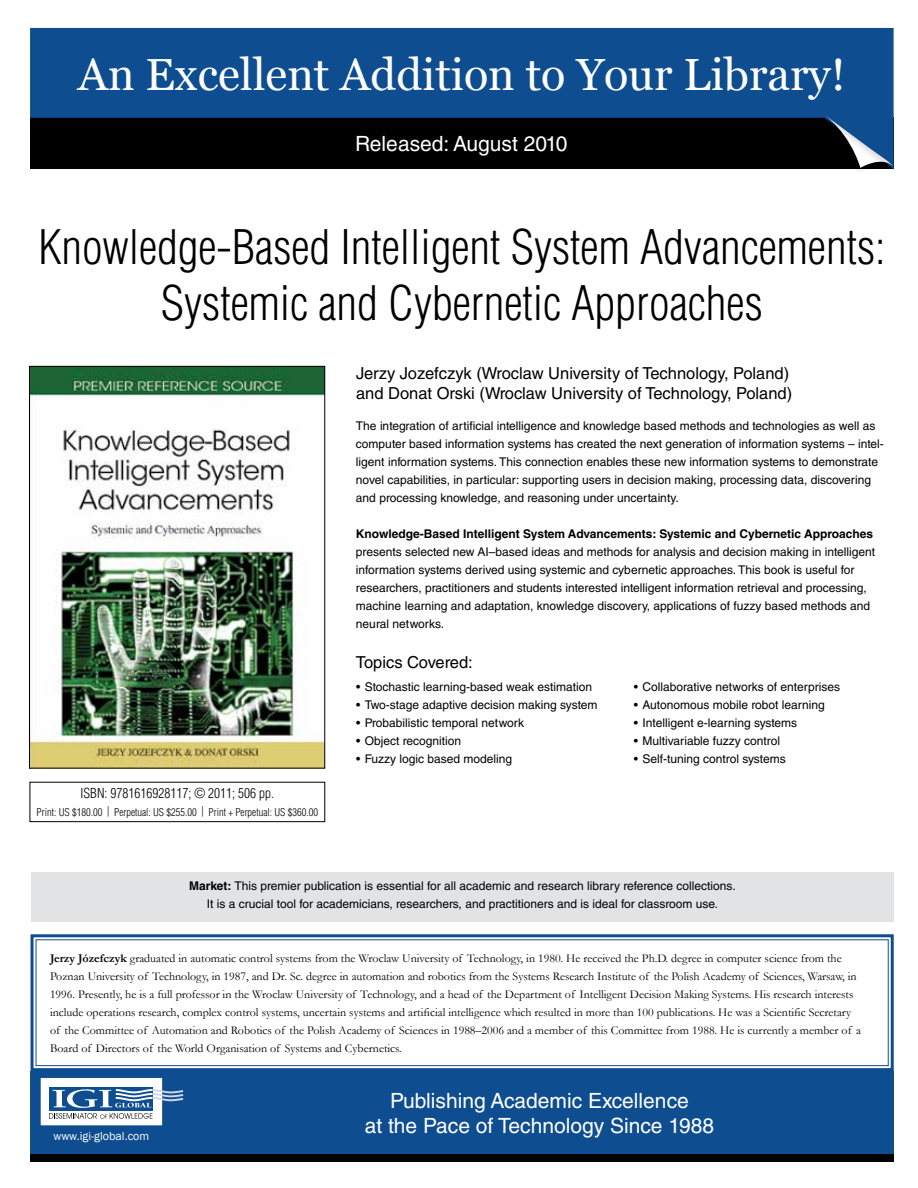
<style>
.page{position:relative;width:918px;height:1188px;background:#fff}
.page>*{position:absolute;margin:0;border:0;box-sizing:border-box;transform-origin:0 0}
.t1{font:300 condensed 46.5px/55.5px "Helvetica LT Std";color:#000;text-align:center}
.t2{font:45px "Vani";color:#fff}
.t3{font:21px/25.2px "Helvetica LT Std";color:#fff;text-align:center}
.t4{font:16.5px/19.8px "Helvetica LT Std";color:#000}
.t5{font:300 condensed 13.5px "Helvetica LT Std";color:#000}
.t6{font:12px/18px "Helvetica LT Std";color:#000}
.t7{font:12px/18px "Garamond";color:#000}
.t8{font:700 12px "Helvetica LT Std";color:#000}
.t9{font:12px "Franklin Gothic";color:#fff}
.t10{font:300 condensed 10.5px "Helvetica LT Std";color:#000}
.s1{font-weight:700}
</style>
<div class="page">
<div style="left:30px;top:1071px;width:864px;height:83px;background:#0f4d91"></div>
<div style="left:40px;top:1078px;width:123px;height:48px;background:#fff"></div>
<div style="left:40px;top:1077px;width:123px;height:49px;border:1px solid #0e4d90"></div>
<div style="left:49px;top:1087px;width:103px;height:23px;background:#0e4d90"></div>
<svg style="left:49px;top:1089px;width:134px;height:30px"></svg>
<svg style="left:30px;top:28px;width:864px;height:141px;background:#09325f"></svg>
<div style="left:816px;top:111px;width:78px;height:63px;background:#000;opacity:.2"></div>
<svg style="left:824px;top:115px;width:69px;height:53px;background:#2f4d6d"></svg>
<svg style="left:30px;top:934px;width:864px;height:137px"></svg>
<div style="left:36px;top:939px;width:853px;height:127px;border:1px solid #0f4d91"></div>
<div style="left:31px;top:872px;width:863px;height:50px;background:#e2e3e4"></div>
<img style="left:31px;top:368px;width:292px;height:398px">
<div style="left:29px;top:366px;width:296px;height:402px;border:1px solid #000"></div>
<div style="left:30px;top:782px;width:295px;height:40px;border:1px solid #000"></div>
<div style="left:30px;top:1154px;width:864px;height:8px;background:#000"></div>
<h2 class="t2" style="left:78px;top:48px;width:769px">An Excellent Addition to Your Library!</h2>
<h3 class="t3" style="left:355px;top:131px;width:214px">Released: August 2010</h3>
<h1 class="t1" style="left:38px;top:219px;width:849px">Knowledge-Based Intelligent System Advancements:<br>Systemic and Cybernetic Approaches</h1>
<p class="t5" style="left:81px;top:784px;width:195px">ISBN: 9781616928117; © 2011; 506 pp.</p>
<p class="t10" style="left:37px;top:805px;width:283px">Print: US $180.00 | Perpetual: US $255.00 | Print + Perpetual: US $360.00</p>
<h3 class="t4" style="left:356px;top:363px;width:438px">Jerzy Jozefczyk (Wroclaw University of Technology, Poland) and Donat Orski (Wroclaw University of Technology, Poland)</h3>
<p class="t6" style="left:356px;top:417px;width:529px">The integration of artificial intelligence and knowledge based methods and technologies as well as computer based information systems has created the next generation of information systems – intel&shy;ligent information systems. This connection enables these new information systems to demonstrate novel capabilities, in particular: supporting users in decision making, processing data, discovering and processing knowledge, and reasoning under uncertainty.</p>
<p class="t8" style="left:356px;top:527px;width:519px">Knowledge-Based Intelligent System Advancements: Systemic and Cybernetic Approaches</p>
<p class="t6" style="left:356px;top:543px;width:521px">presents selected new AI–based ideas and methods for analysis and decision making in intelligent information systems derived using systemic and cybernetic approaches. This book is useful for researchers, practitioners and students interested intelligent information retrieval and processing, machine learning and adaptation, knowledge discovery, applications of fuzzy based methods and neural networks.</p>
<h3 class="t4" style="left:356px;top:652px;width:118px">Topics Covered:</h3>
<p class="t6" style="left:356px;top:678px;width:238px">• Stochastic learning-based weak estimation</p>
<p class="t6" style="left:356px;top:696px;width:243px">• Two-stage adaptive decision making system</p>
<p class="t6" style="left:356px;top:714px;width:169px">• Probabilistic temporal network</p>
<p class="t6" style="left:356px;top:732px;width:107px">• Object recognition</p>
<p class="t6" style="left:356px;top:750px;width:158px">• Fuzzy logic based modeling</p>
<p class="t6" style="left:634px;top:678px;width:208px">• Collaborative networks of enterprises</p>
<p class="t6" style="left:634px;top:696px;width:192px">• Autonomous mobile robot learning</p>
<p class="t6" style="left:634px;top:714px;width:165px">• Intelligent e-learning systems</p>
<p class="t6" style="left:634px;top:732px;width:148px">• Multivariable fuzzy control</p>
<p class="t6" style="left:634px;top:750px;width:153px">• Self-tuning control systems</p>
<p class="t6" style="left:189px;top:876px;width:548px;text-align:center"><span class="s1">Market:</span> This premier publication is essential for all academic and research library reference collections.<br>It is a crucial tool for academicians, researchers, and practitioners and is ideal for classroom use.</p>
<p class="t7" style="left:50px;top:949px;width:812px"><span class="s1">Jerzy Józefczyk</span> graduated in automatic control systems from the Wroclaw University of Technology, in 1980. He received the Ph.D. degree in computer science from the Poznan University of Technology, in 1987, and Dr. Sc. degree in automation and robotics from the Systems Research Institute of the Polish Academy of Sciences, Warsaw, in 1996. Presently, he is a full professor in the Wroclaw University of Technology, and a head of the Department of Intelligent Decision Making Systems. His research interests include operations research, complex control systems, uncertain systems and artificial intelligence which resulted in more than 100 publications. He was a Scientific Secretary of the Committee of Automation and Robotics of the Polish Academy of Sciences in 1988–2006 and a member of this Committee from 1988. He is currently a member of a Board of Directors of the World Organisation of Systems and Cybernetics.</p>
<p class="t9" style="left:53px;top:1128px;width:97px">www.igi-global.com</p>
<h3 class="t3" style="left:365px;top:1088px;width:351px">Publishing Academic Excellence<br>at the Pace of Technology Since 1988</h3>
</div>
